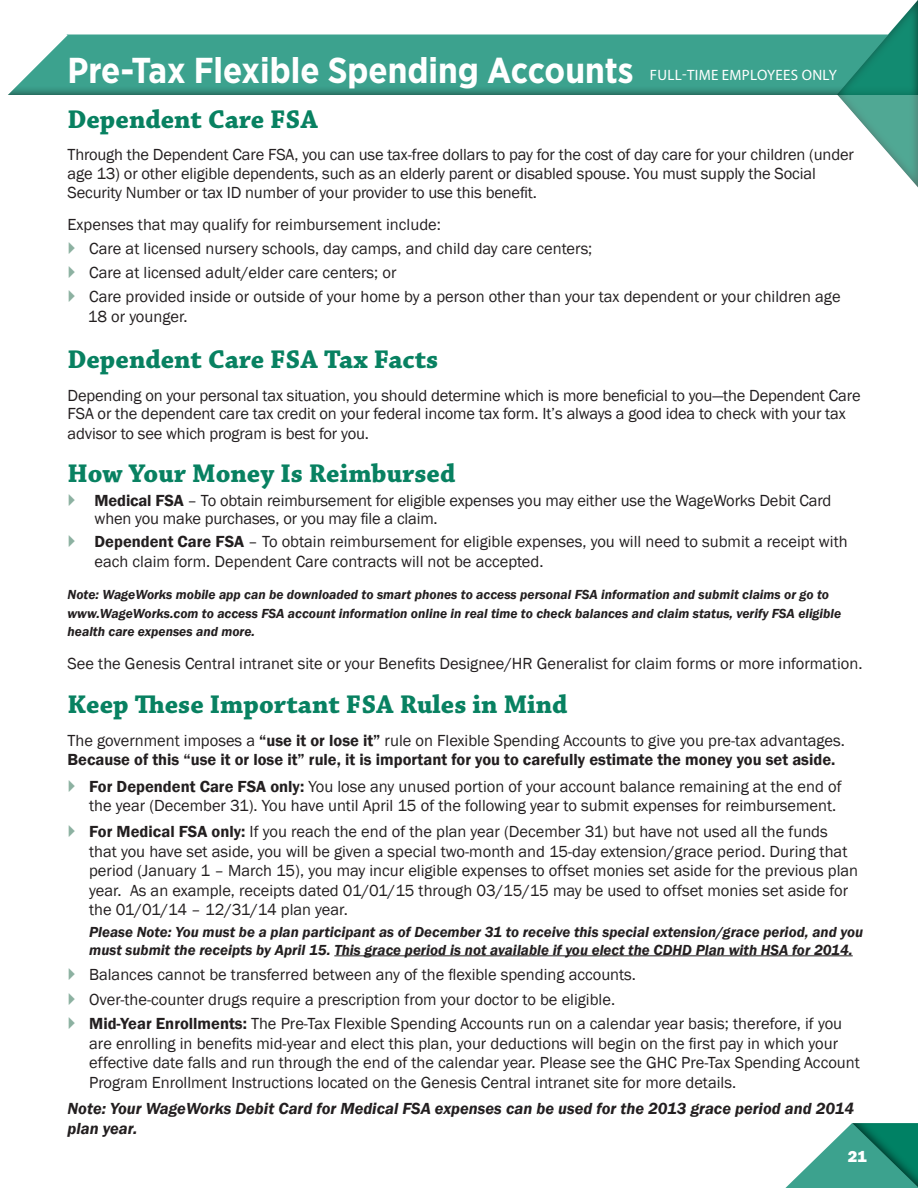
<style>
.page{position:relative;width:918px;height:1188px;background:#fff}
.page>*{position:absolute;margin:0;border:0;box-sizing:border-box;transform-origin:0 0}
.section_header{font:700 36px "Gotham Narrow";color:#fff}
.bullet_1{font:700 27px "Chaparral Pro";color:#088161}
.bullet_1-2{font:16.5px/19.5px "Franklin Gothic";color:#231f20}
.body{font:16.5px/18.8px "Franklin Gothic";letter-spacing:-.01em;color:#231f20}
.body-2{font:600 16.5px/19.5px "Franklin Gothic";color:#231f20}
.bullet_1-3{font:italic 600 16.5px/19.5px "Franklin Gothic";color:#231f20}
.body-3{font:800 16.5px "Franklin Gothic";color:#fff}
.bullet_1-4{font:italic 600 15px/18px "Franklin Gothic";color:#231f20}
.section_header-2{font:15px "Myriad Pro";letter-spacing:.02em;color:#fff}
.body-4{font:italic 600 13.5px/18.8px "Franklin Gothic";color:#231f20}
.s1{font-weight:600}
.s2{font-weight:400}
</style>
<div class="page">
<svg style="left:8px;top:34px;width:827px;height:61px;background:#43a290"></svg>
<div style="left:835px;top:0;width:83px;height:189px;background:#231f20;opacity:.75"></div>
<svg style="left:785px;top:1125px;width:65px;height:63px"></svg>
<div style="left:850px;top:1122px;width:68px;height:66px;background:#231f20;opacity:.75"></div>
<hr style="left:334px;top:955px;width:519px;height:1px;background:#231f20">
<p class="section_header" style="left:68px;top:47px;width:568px">Pre-Tax Flexible Spending Accounts</p>
<p class="section_header-2" style="left:650px;top:65px;width:189px">FULL-TIME EMPLOYEES ONLY</p>
<p class="bullet_1" style="left:68px;top:104px;width:252px">Dependent Care FSA</p>
<p class="body" style="left:68px;top:146px;width:788px">Through the Dependent Care FSA, you can use tax-free dollars to pay for the cost of day care for your children (under age 13) or other eligible dependents, such as an elderly parent or disabled spouse. You must supply the Social<br>Security Number or tax ID number of your provider to use this benefit.</p>
<p class="body" style="left:68px;top:215px;width:375px">Expenses that may qualify for reimbursement include:</p>
<p class="bullet_1-2" style="left:89px;top:239px;width:505px">Care at licensed nursery schools, day camps, and child day care centers;</p>
<p class="bullet_1-2" style="left:89px;top:263px;width:309px">Care at licensed adult/elder care centers; or</p>
<p class="bullet_1-2" style="left:89px;top:288px;width:753px">Care provided inside or outside of your home by a person other than your tax dependent or your children age</p>
<p class="bullet_1-2" style="left:88px;top:307px;width:101px">18 or younger.</p>
<p class="bullet_1" style="left:68px;top:344px;width:372px">Dependent Care FSA Tax Facts</p>
<p class="body" style="left:68px;top:386px;width:795px;line-height:19.2px">Depending on your personal tax situation, you should determine which is more beneficial to you—the Dependent Care<br>FSA or the dependent care tax credit on your federal income tax form. It’s always a good idea to check with your tax advisor to see which program is best for you.</p>
<p class="bullet_1" style="left:68px;top:458px;width:389px">How Your Money Is Reimbursed</p>
<p class="body" style="left:95px;top:492px;width:738px;line-height:18px"><span class="s1">Medical FSA</span> – To obtain reimbursement for eligible expenses you may either use the WageWorks Debit Card when you make purchases, or you may file a claim.</p>
<p class="body" style="left:95px;top:532px;width:755px;line-height:19.5px"><span class="s1">Dependent Care FSA</span> – To obtain reimbursement for eligible expenses, you will need to submit a receipt with each claim form. Dependent Care contracts will not be accepted.</p>
<p class="body-4" style="left:68px;top:585px;width:775px">Note: WageWorks mobile app can be downloaded to smart phones to access personal FSA information and submit claims or go to www.WageWorks.com to access FSA account information online in real time to check balances and claim status, verify FSA eligible health care expenses and more.</p>
<p class="body" style="left:68px;top:655px;width:796px">See the Genesis Central intranet site or your Benefits Designee/HR Generalist for claim forms or more information.</p>
<p class="bullet_1" style="left:68px;top:689px;width:502px">Keep These Important FSA Rules in Mind</p>
<p class="body-2" style="left:68px;top:731px;width:779px"><span class="s2">The government imposes a</span> “use it or lose it” <span class="s2">rule on Flexible Spending Accounts to give you pre-tax advantages.<br></span>Because of this “use it or lose it” rule, it is important for you to carefully estimate the money you set aside.</p>
<p class="bullet_1-2" style="left:89px;top:777px;width:754px"><span class="s1">For Dependent Care FSA only:</span> You lose any unused portion of your account balance remaining at the end of the year (December 31). You have until April 15 of the following year to submit expenses for reimbursement.</p>
<p class="bullet_1-2" style="left:89px;top:823px;width:771px"><span class="s1">For Medical FSA only:</span> If you reach the end of the plan year (December 31) but have not used all the funds that you have set aside, you will be given a special two-month and 15-day extension/grace period. During that period (January 1 – March 15), you may incur eligible expenses to offset monies set aside for the previous plan year. As an example, receipts dated 01/01/15 through 03/15/15 may be used to offset monies set aside for the 01/01/14 – 12/31/14 plan year.</p>
<p class="bullet_1-4" style="left:89px;top:923px;width:776px">Please Note: You must be a plan participant as of December 31 to receive this special extension/grace period, and you must submit the receipts by April 15. This grace period is not available if you elect the CDHD Plan with HSA for 2014.</p>
<p class="bullet_1-2" style="left:89px;top:965px;width:548px">Balances cannot be transferred between any of the flexible spending accounts.</p>
<p class="bullet_1-2" style="left:89px;top:990px;width:527px">Over-the-counter drugs require a prescription from your doctor to be eligible.</p>
<p class="bullet_1-2" style="left:89px;top:1015px;width:772px"><span class="s1">Mid-Year Enrollments:</span> The Pre-Tax Flexible Spending Accounts run on a calendar year basis; therefore, if you are enrolling in benefits mid-year and elect this plan, your deductions will begin on the first pay in which your effective date falls and run through the end of the calendar year. Please see the GHC Pre-Tax Spending Account Program Enrollment Instructions located on the Genesis Central intranet site for more details.</p>
<p class="bullet_1-3" style="left:68px;top:1099px;width:788px">Note: Your WageWorks Debit Card for Medical FSA expenses can be used for the 2013 grace period and 2014 plan year.</p>
<p class="body-3" style="left:848px;top:1146px;width:21px">21</p>
</div>
